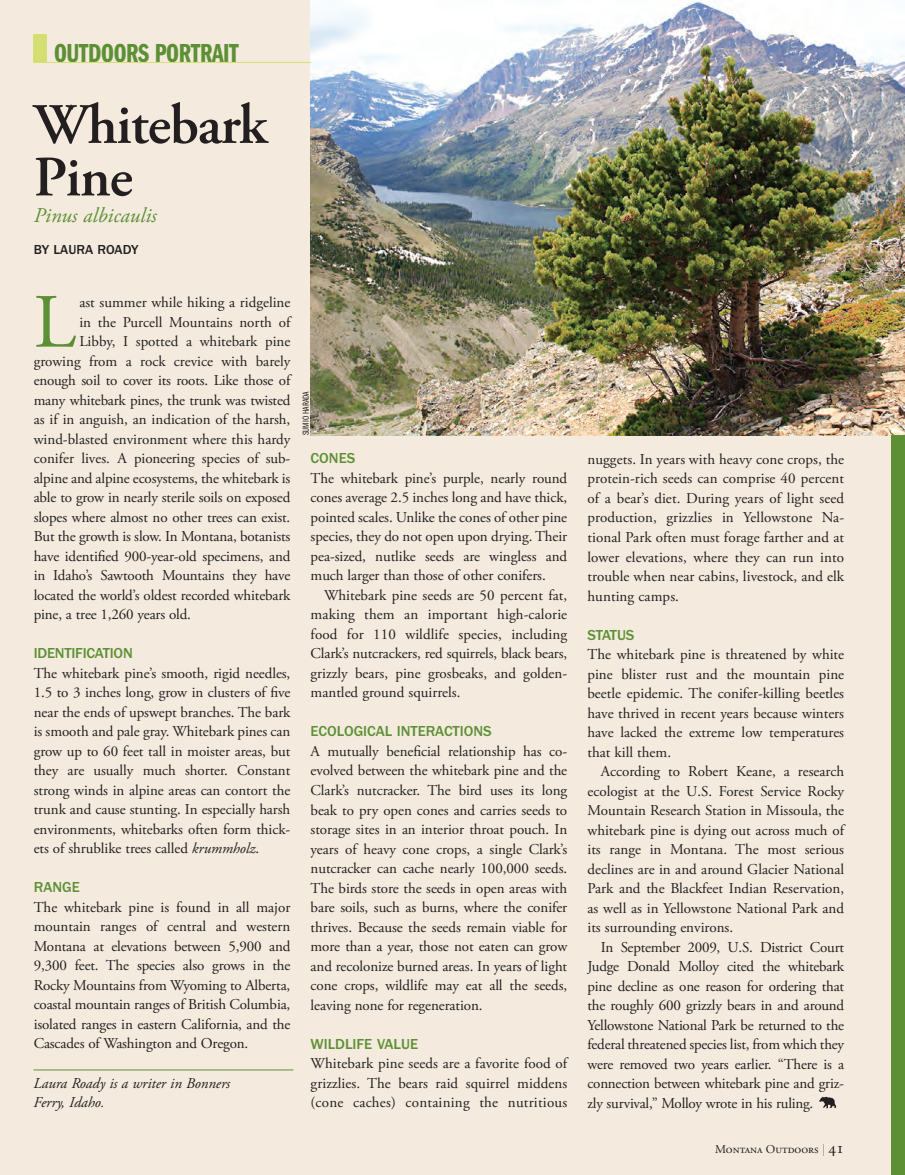
<style>
.page{position:relative;width:905px;height:1175px;background:#fff}
.page>*{position:absolute;margin:0;border:0;box-sizing:border-box;transform-origin:0 0}
.t1{font:76.5px "Adobe Garamond Pro";color:#5d9035}
.t2{font:600 57px/52.5px "Adobe Garamond Pro";letter-spacing:-.02em;color:#231f20}
.t3{font:27px "Franklin Gothic Demi Cmpr";letter-spacing:-.015em;color:#5d9035}
.t4{font:italic 21px "Adobe Garamond Pro";color:#5d9035}
.t5{font:15px/19.5px "Adobe Garamond Pro";letter-spacing:-.005em;color:#231f20;text-align:justify}
.t6{font:500 15px "Franklin Gothic";letter-spacing:-.005em;color:#5d9035}
.t7{font:italic 15px/19.5px "Adobe Garamond Pro";color:#231f20}
.t8{font:500 13.5px "Franklin Gothic";color:#231f20}
.t9{font:12px "Adobe Garamond Pro";color:#231f20}
.t10{font:9px "Franklin Gothic Book Cmpr";color:#231f20}
.s1{font-style:italic}
</style>
<div class="page">
<div style="left:0;top:0;width:904px;height:1174px;background:#f4ebde"></div>
<svg style="left:819px;top:1096px;width:17px;height:12px"></svg>
<img style="left:310px;top:0;width:594px;height:435px">
<div style="left:34px;top:34px;width:13px;height:28px;background:#d3e071"></div>
<hr style="left:34px;top:62px;width:276px;height:1px;background:#d3e071">
<svg style="left:70px;top:104px;width:4px;height:6px"></svg>
<hr style="left:34px;top:1069px;width:259px;height:1px;background:#5d9035">
<div style="left:891px;top:435px;width:13px;height:739px;background:#5d9035"></div>
<svg style="left:823px;top:1144px;width:1px;height:12px"></svg>
<h3 class="t3" style="left:54px;top:38px;width:186px">OUTDOORS PORTRAIT</h3>
<h2 class="t2" style="left:34px;top:97px;width:234px">Whitebark<br>Pine</h2>
<h3 class="t4" style="left:34px;top:203px;width:124px">Pinus albicaulis</h3>
<p class="t8" style="left:34px;top:241px;width:106px">BY LAURA ROADY</p>
<h1 class="t1" style="left:34px;top:292px;width:44px">L</h1>
<p class="t5" style="left:79px;top:294px;width:212px">ast summer while hiking a ridgeline</p>
<p class="t5" style="left:79px;top:313px;width:212px">in the Purcell Mountains north of</p>
<p class="t5" style="left:79px;top:333px;width:212px">Libby, I spotted a whitebark pine</p>
<p class="t5" style="left:34px;top:352px;width:258px">growing from a rock crevice with barely</p>
<p class="t5" style="left:34px;top:372px;width:258px">enough soil to cover its roots. Like those of</p>
<p class="t5" style="left:34px;top:391px;width:258px">many whitebark pines, the trunk was twisted</p>
<p class="t5" style="left:34px;top:411px;width:258px">as if in anguish, an indication of the harsh,</p>
<p class="t5" style="left:34px;top:430px;width:258px">wind-blasted environment where this hardy</p>
<p class="t5" style="left:34px;top:450px;width:258px">conifer lives. A pioneering species of sub-</p>
<p class="t5" style="left:34px;top:469px;width:258px">alpine and alpine ecosystems, the whitebark is</p>
<p class="t5" style="left:34px;top:489px;width:258px">able to grow in nearly sterile soils on exposed</p>
<p class="t5" style="left:34px;top:508px;width:258px">slopes where almost no other trees can exist.</p>
<p class="t5" style="left:34px;top:528px;width:258px">But the growth is slow. In Montana, botanists</p>
<p class="t5" style="left:34px;top:547px;width:258px">have identified 900-year-old specimens, and</p>
<p class="t5" style="left:34px;top:567px;width:258px">in Idaho’s Sawtooth Mountains they have</p>
<p class="t5" style="left:34px;top:586px;width:258px">located the world’s oldest recorded whitebark</p>
<p class="t5" style="left:34px;top:606px;width:159px">pine, a tree 1,260 years old.</p>
<p class="t6" style="left:34px;top:645px;width:100px">IDENTIFICATION</p>
<p class="t5" style="left:34px;top:664px;width:258px">The whitebark pine’s smooth, rigid needles, 1.5 to 3 inches long, grow in clusters of five near the ends of upswept branches. The bark is smooth and pale gray. Whitebark pines can grow up to 60 feet tall in moister areas, but they are usually much shorter. Constant strong winds in alpine areas can contort the trunk and cause stunting. In especially harsh environments, whitebarks often form thick&shy;ets of shrublike trees called <span class="s1">krummholz</span>.</p>
<p class="t6" style="left:34px;top:879px;width:48px">RANGE</p>
<p class="t5" style="left:34px;top:898px;width:258px">The whitebark pine is found in all major mountain ranges of central and western Montana at elevations between 5,900 and 9,300 feet. The species also grows in the Rocky Mountains from Wyoming to Alberta, coastal mountain ranges of British Columbia, isolated ranges in eastern California, and the Cascades of Washington and Oregon.</p>
<p class="t7" style="left:34px;top:1072px;width:198px">Laura Roady is a writer in Bonners<br>Ferry, Idaho.</p>
<p class="t10" style="left:301px;top:435px;width:45px;rotate:-90deg">SUMIO HARADA</p>
<p class="t6" style="left:310px;top:450px;width:46px">CONES</p>
<p class="t5" style="left:310px;top:470px;width:258px">The whitebark pine’s purple, nearly round cones average 2.5 inches long and have thick, pointed scales. Unlike the cones of other pine species, they do not open upon drying. Their pea-sized, nutlike seeds are wingless and much larger than those of other conifers.</p>
<p class="t5" style="left:310px;top:587px;width:258px;text-indent:14px">Whitebark pine seeds are 50 percent fat, making them an important high-calorie food for 110 wildlife species, including Clark’s nutcrackers, red squirrels, black bears, grizzly bears, pine grosbeaks, and golden&shy;mantled ground squirrels.</p>
<p class="t6" style="left:310px;top:723px;width:182px">ECOLOGICAL INTERACTIONS</p>
<p class="t5" style="left:310px;top:743px;width:258px">A mutually beneficial relationship has co&shy;evolved between the whitebark pine and the Clark’s nutcracker. The bird uses its long beak to pry open cones and carries seeds to storage sites in an interior throat pouch. In years of heavy cone crops, a single Clark’s nutcracker can cache nearly 100,000 seeds.<br>The birds store the seeds in open areas with bare soils, such as burns, where the conifer thrives. Because the seeds remain viable for more than a year, those not eaten can grow and recolonize burned areas. In years of light cone crops, wildlife may eat all the seeds, leaving none for regeneration.</p>
<p class="t6" style="left:310px;top:1035px;width:109px">WILDLIFE VALUE</p>
<p class="t5" style="left:310px;top:1055px;width:258px">Whitebark pine seeds are a favorite food of grizzlies. The bears raid squirrel middens (cone caches) containing the nutritious</p>
<p class="t5" style="left:587px;top:451px;width:258px">nuggets. In years with heavy cone crops, the protein-rich seeds can comprise 40 percent of a bear’s diet. During years of light seed production, grizzlies in Yellowstone Na - tional Park often must forage farther and at lower elevations, where they can run into trouble when near cabins, livestock, and elk hunting camps.</p>
<p class="t6" style="left:587px;top:626px;width:48px">STATUS</p>
<p class="t5" style="left:587px;top:646px;width:258px">The whitebark pine is threatened by white pine blister rust and the mountain pine beetle epidemic. The conifer-killing beetles have thrived in recent years because winters have lacked the extreme low temperatures that kill them.</p>
<p class="t5" style="left:587px;top:763px;width:258px;text-indent:14px">According to Robert Keane, a research ecol ogist at the U.S. Forest Service Rocky Mountain Research Station in Missoula, the whitebark pine is dying out across much of its range in Montana. The most serious declines are in and around Glacier National Park and the Blackfeet Indian Reservation, as well as in Yellowstone National Park and its surrounding environs.</p>
<p class="t5" style="left:587px;top:938px;width:258px;text-indent:14px">In September 2009, U.S. District Court Judge Donald Molloy cited the whitebark pine decline as one reason for ordering that the roughly 600 grizzly bears in and around Yellowstone National Park be returned to the federal threatened species list, from which they were removed two years earlier. “There is a connection between whitebark pine and griz&shy;zly survival,” Molloy wrote in his ruling.</p>
<p class="t9" style="left:715px;top:1144px;width:105px">Montana Outdoors</p>
</div>
